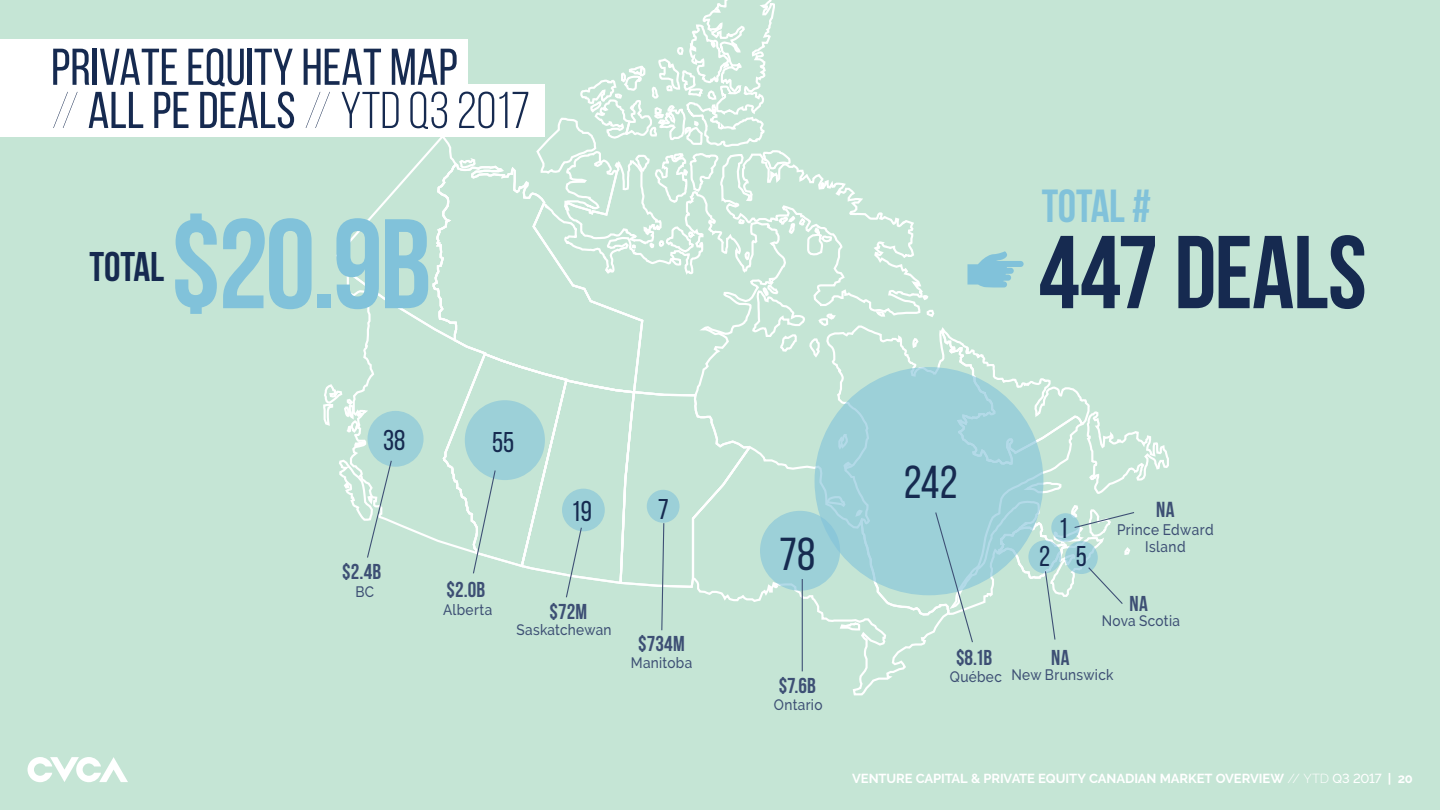
<style>
.page{position:relative;width:1440px;height:810px;background:#c5e5d5}
.page>*{position:absolute;margin:0;border:0;box-sizing:border-box;transform-origin:0 0}
.t1{font:700 127.12px "Bebas Neue";color:#81c2da}
.t2{font:700 103.27px "Bebas Neue";letter-spacing:-.005em;color:#162a50}
.t3{font:51.6px/43.2px "Bebas Neue";color:#162a50}
.t4{font:700 46.35px "Bebas Neue";letter-spacing:-.005em;color:#81c2da}
.t5{font:46.12px "Bebas Neue";color:#162a50}
.t6{font:700 41.47px "Bebas Neue";letter-spacing:-.005em;color:#162a50}
.t7{font:28.58px "Bebas Neue";color:#162a50}
.t8{font:700 21.75px "Bebas Neue";color:#3d4f74}
.t9{font:700 21.52px "Bebas Neue";letter-spacing:.005em;color:#3d4f74}
.t10{font:500 15.23px/16.4px "Raleway";letter-spacing:.03em;color:#3d4f74;text-align:center;scale:.89 1}
.t11{font:500 15.08px "Raleway";letter-spacing:.02em;color:#3d4f74;scale:.9 1}
.t12{font:700 13.05px "Raleway";letter-spacing:-.01em;color:#fff}
.s1{font-weight:100}
.s2{font-style:inherit}
.s3{font-weight:300}
.s4{font-weight:500}
</style>
<div class="page">
<svg style="left:28px;top:757px;width:100px;height:25px"></svg>
<svg style="left:801px;top:644px;width:124px;height:52px"></svg>
<hr style="left:802px;top:579px;width:1px;height:92px;background:#3d4f74">
<svg style="left:323px;top:0;width:846px;height:644px"></svg>
<div style="left:0;top:39px;width:468px;height:53px;background:#fff"></div>
<div style="left:0;top:84px;width:544px;height:53px;background:#fff"></div>
<p class="t3" style="left:51px;top:45px;width:481px">PRIVATE EQUITY HEAT MAP<br><span class="s1">//</span> ALL PE DEALS <span class="s1">//</span> <span class="s2">YTD Q3 2017</span></p>
<p class="t6" style="left:89px;top:244px;width:76px">TOTAL</p>
<p class="t1" style="left:171px;top:195px;width:262px">$20.9B</p>
<p class="t7" style="left:383px;top:424px;width:24px">38</p>
<p class="t7" style="left:492px;top:426px;width:24px">55</p>
<p class="t9" style="left:342px;top:560px;width:41px">$2.4B</p>
<p class="t11" style="left:355px;top:583px;width:22px">BC</p>
<p class="t9" style="left:447px;top:578px;width:40px">$2.0B</p>
<p class="t11" style="left:443px;top:601px;width:56px">Alberta</p>
<p class="t7" style="left:571px;top:496px;width:22px">19</p>
<p class="t7" style="left:658px;top:493px;width:13px">7</p>
<p class="t9" style="left:550px;top:600px;width:39px">$72M</p>
<p class="t11" style="left:516px;top:621px;width:107px">Saskatchewan</p>
<p class="t9" style="left:638px;top:632px;width:48px">$734M</p>
<p class="t11" style="left:631px;top:654px;width:70px">Manitoba</p>
<p class="t4" style="left:1042px;top:180px;width:111px">TOTAL #</p>
<p class="t2" style="left:1039px;top:216px;width:330px">447 DEALS</p>
<p class="t5" style="left:779px;top:529px;width:38px">78</p>
<p class="t9" style="left:779px;top:674px;width:38px">$7.6B</p>
<p class="t11" style="left:774px;top:696px;width:55px">Ontario</p>
<p class="t5" style="left:904px;top:457px;width:55px">242</p>
<p class="t7" style="left:1039px;top:540px;width:13px">2</p>
<p class="t7" style="left:1059px;top:512px;width:11px">1</p>
<p class="t7" style="left:1076px;top:541px;width:13px">5</p>
<p class="t8" style="left:1156px;top:497px;width:20px">NA</p>
<p class="t10" style="left:1117px;top:522px;width:110px">Prince Edward<br>Island</p>
<p class="t9" style="left:956px;top:646px;width:38px">$8.1B</p>
<p class="t11" style="left:950px;top:668px;width:60px">Québec</p>
<p class="t9" style="left:1130px;top:592px;width:20px">NA</p>
<p class="t11" style="left:1102px;top:612px;width:88px">Nova Scotia</p>
<p class="t9" style="left:1051px;top:646px;width:20px">NA</p>
<p class="t11" style="left:1011px;top:666px;width:115px">New Brunswick</p>
<p class="t12" style="left:852px;top:771px;width:562px">VENTURE CAPITAL &amp; PRIVATE EQUITY CANADIAN MARKET OVERVIEW <span class="s3">// YTD</span> <span class="s4">Q3 2017</span> | 20</p>
</div>
